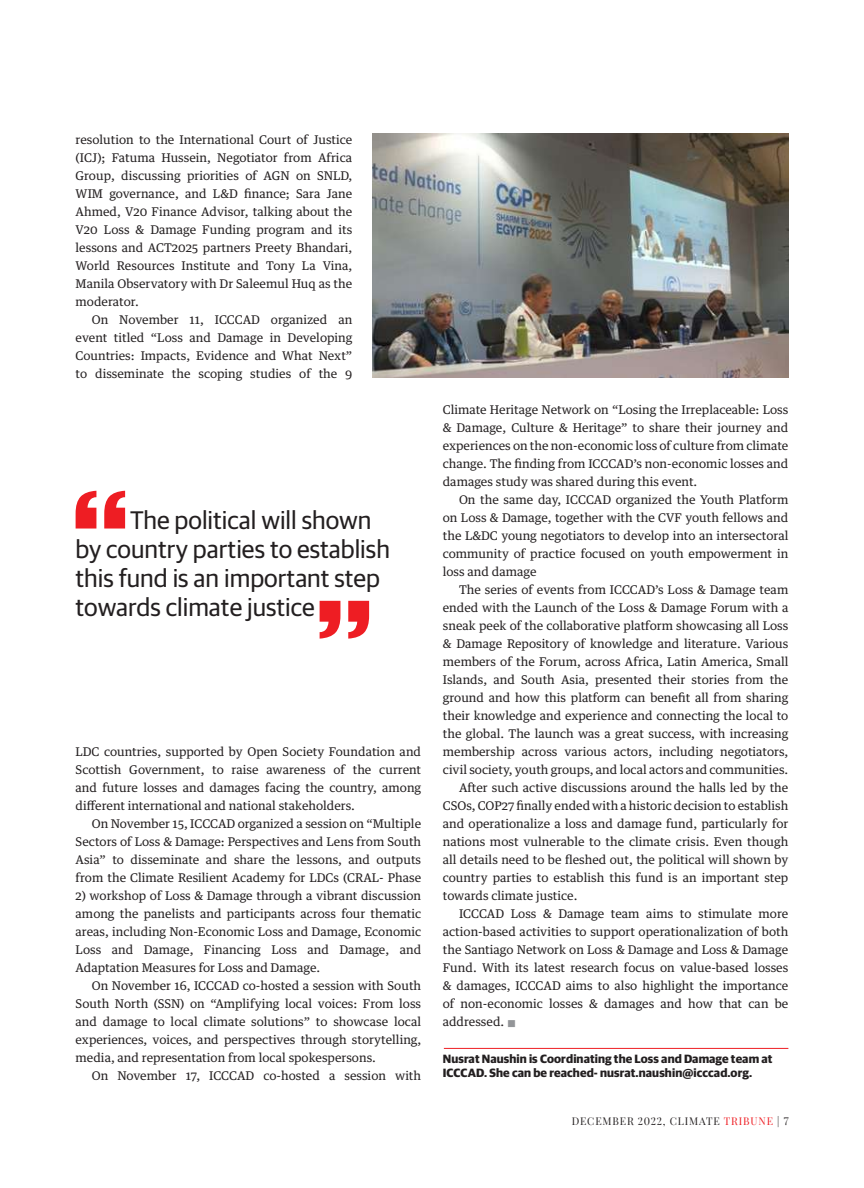
<style>
.page{position:relative;width:864px;height:1188px;background:#fff}
.page>*{position:absolute;margin:0;border:0;box-sizing:border-box;transform-origin:0 0}
.t1{font:25.5px/29.2px "Guardian Sans";color:#231f20}
.t2{font:12px/18px "Guardian Text Egyp";color:#231f20;text-align:justify}
.t3{font:700 12px/14.4px "Guardian Sans";letter-spacing:.01em;color:#231f20}
.t4{font:10.5px "Playfair Display";letter-spacing:.08em;color:#231f20}
.s1{color:#939598}
.s2{color:#ee1d23}
</style>
<div class="page">
<hr style="left:444px;top:1048px;width:344px;height:1px;background:#ee1d23">
<svg style="left:76px;top:491px;width:49px;height:38px"></svg>
<svg style="left:320px;top:601px;width:49px;height:38px"></svg>
<img style="left:373px;top:133px;width:415px;height:245px">
<p class="t2" style="left:76px;top:129px;width:278px">resolution to the International Court of Justice (ICJ); Fatuma Hussein, Negotiator from Africa Group, discussing priorities of AGN on SNLD, WIM governance, and L&amp;D finance; Sara Jane Ahmed, V20 Finance Advisor, talking about the V20 Loss &amp; Damage Funding program and its lessons and ACT2025 partners Preety Bhandari, World Resources Institute and Tony La Vina, Manila Observatory with Dr Saleemul Huq as the moderator.</p>
<p class="t2" style="left:76px;top:309px;width:278px;text-indent:16px">On November 11, ICCCAD organized an event titled “Loss and Damage in Developing Countries: Impacts, Evidence and What Next” to disseminate the scoping studies of the 9</p>
<h1 class="t1" style="left:76px;top:503px;width:316px;text-indent:54px">The political will shown by country parties to establish this fund is an important step towards climate justice</h1>
<p class="t2" style="left:76px;top:741px;width:347px">LDC countries, supported by Open Society Foundation and Scottish Government, to raise awareness of the current and future losses and damages facing the country, among different international and national stakeholders.</p>
<p class="t2" style="left:76px;top:813px;width:347px;text-indent:16px">On November 15, ICCCAD organized a session on “Multiple Sectors of Loss &amp; Damage: Perspectives and Lens from South Asia” to disseminate and share the lessons, and outputs from the Climate Resilient Academy for LDCs (CRAL- Phase</p>
<p class="t2" style="left:76px;top:885px;width:347px">2) workshop of Loss &amp; Damage through a vibrant discussion among the panelists and participants across four thematic areas, including Non-Economic Loss and Damage, Economic Loss and Damage, Financing Loss and Damage, and Adaptation Measures for Loss and Damage.</p>
<p class="t2" style="left:76px;top:975px;width:347px;text-indent:16px">On November 16, ICCCAD co-hosted a session with South South North (SSN) on “Amplifying local voices: From loss and damage to local climate solutions” to showcase local experiences, voices, and perspectives through storytelling, media, and representation from local spokespersons.</p>
<p class="t2" style="left:92px;top:1065px;width:331px">On November 17, ICCCAD co-hosted a session with</p>
<p class="t2" style="left:443px;top:399px;width:347px">Climate Heritage Network on “Losing the Irreplaceable: Loss &amp; Damage, Culture &amp; Heritage” to share their journey and experiences on the non-economic loss of culture from climate change. The finding from ICCCAD’s non-economic losses and damages study was shared during this event.</p>
<p class="t2" style="left:443px;top:489px;width:347px;text-indent:16px">On the same day, ICCCAD organized the Youth Platform on Loss &amp; Damage, together with the CVF youth fellows and the L&amp;DC young negotiators to develop into an intersectoral community of practice focused on youth empowerment in loss and damage</p>
<p class="t2" style="left:459px;top:579px;width:331px">The series of events from ICCCAD’s Loss &amp; Damage team</p>
<p class="t2" style="left:443px;top:597px;width:347px">ended with the Launch of the Loss &amp; Damage Forum with a</p>
<p class="t2" style="left:443px;top:615px;width:347px">sneak peek of the collaborative platform showcasing all Loss</p>
<p class="t2" style="left:443px;top:633px;width:347px">&amp; Damage Repository of knowledge and literature. Various</p>
<p class="t2" style="left:443px;top:651px;width:347px">members of the Forum, across Africa, Latin America, Small</p>
<p class="t2" style="left:443px;top:669px;width:347px">Islands, and South Asia, presented their stories from the</p>
<p class="t2" style="left:443px;top:687px;width:347px">ground and how this platform can benefit all from sharing</p>
<p class="t2" style="left:443px;top:705px;width:347px">their knowledge and experience and connecting the local to</p>
<p class="t2" style="left:443px;top:723px;width:347px">the global. The launch was a great success, with increasing</p>
<p class="t2" style="left:443px;top:741px;width:347px">membership across various actors, including negotiators,</p>
<p class="t2" style="left:443px;top:759px;width:347px">civil society, youth groups, and local actors and communities.</p>
<p class="t2" style="left:459px;top:777px;width:331px">After such active discussions around the halls led by the</p>
<p class="t2" style="left:443px;top:795px;width:347px">CSOs, COP27 finally ended with a historic decision to establish</p>
<p class="t2" style="left:443px;top:813px;width:347px">and operationalize a loss and damage fund, particularly for</p>
<p class="t2" style="left:443px;top:831px;width:347px">nations most vulnerable to the climate crisis. Even though</p>
<p class="t2" style="left:443px;top:849px;width:347px">all details need to be fleshed out, the political will shown by</p>
<p class="t2" style="left:443px;top:867px;width:347px">country parties to establish this fund is an important step</p>
<p class="t2" style="left:443px;top:885px;width:136px">towards climate justice.</p>
<p class="t2" style="left:459px;top:903px;width:331px">ICCCAD Loss &amp; Damage team aims to stimulate more</p>
<p class="t2" style="left:443px;top:921px;width:347px">action-based activities to support operationalization of both</p>
<p class="t2" style="left:443px;top:939px;width:347px">the Santiago Network on Loss &amp; Damage and Loss &amp; Damage</p>
<p class="t2" style="left:443px;top:957px;width:347px">Fund. With its latest research focus on value-based losses</p>
<p class="t2" style="left:443px;top:975px;width:347px">&amp; damages, ICCCAD aims to also highlight the importance</p>
<p class="t2" style="left:443px;top:993px;width:347px">of non-economic losses &amp; damages and how that can be</p>
<p class="t2" style="left:443px;top:1011px;width:75px">addressed. <span class="s1">■</span></p>
<p class="t3" style="left:443px;top:1050px;width:331px">Nusrat Naushin is Coordinating the Loss and Damage team at<br>ICCCAD. She can be reached- nusrat.naushin@icccad.org.</p>
<p class="t4" style="left:572px;top:1115px;width:218px">DECEMBER 2022, CLIMATE <span class="s2">TRIBUNE</span> | 7</p>
</div>
